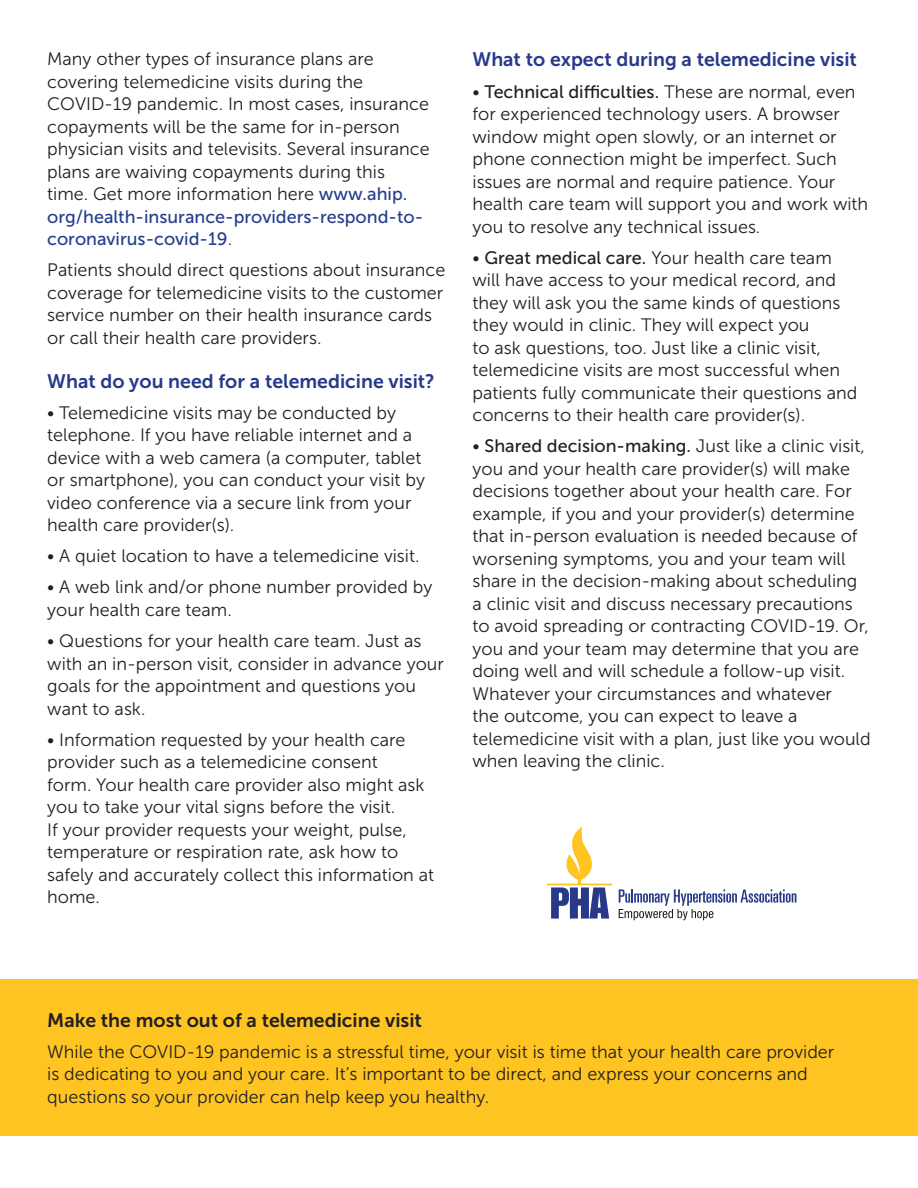
<style>
.page{position:relative;width:918px;height:1188px;background:#fff}
.page>*{position:absolute;margin:0;border:0;box-sizing:border-box;transform-origin:0 0}
.t1{font:19.5px "Museo Sans 700";color:#283989}
.t2{font:19.5px "Museo Sans 700";color:#231f20}
.t3{font:18px/22.5px "Museo Sans 300";color:#231f20}
.s1{font-family:"Museo Sans 500";color:#253f8e}
.s2{font-family:"Museo Sans 500"}
</style>
<div class="page">
<div style="left:0;top:979px;width:918px;height:157px;background:#fec422"></div>
<svg style="left:619px;top:889px;width:177px;height:31px"></svg>
<svg style="left:547px;top:827px;width:65px;height:92px"></svg>
<p class="t3" style="left:47px;top:48px;width:384px">Many other types of insurance plans are covering telemedicine visits during the COVID-19 pandemic. In most cases, insurance copayments will be the same for in-person physician visits and televisits. Several insurance plans are waiving copayments during this time. Get more information here <span class="s1">www.ahip. org/health-insurance-providers-respond-to&shy;coronavirus-covid-19</span>.</p>
<p class="t3" style="left:47px;top:259px;width:400px">Patients should direct questions about insurance coverage for telemedicine visits to the customer service number on their health insurance cards or call their health care providers.</p>
<p class="t1" style="left:47px;top:370px;width:389px">What do you need for a telemedicine visit?</p>
<p class="t3" style="left:47px;top:401px;width:379px">• Telemedicine visits may be conducted by telephone. If you have reliable internet and a device with a web camera (a computer, tablet or smartphone), you can conduct your visit by video conference via a secure link from your health care provider(s).</p>
<p class="t3" style="left:47px;top:545px;width:374px">• A quiet location to have a telemedicine visit.</p>
<p class="t3" style="left:47px;top:576px;width:387px">• A web link and/or phone number provided by your health care team.</p>
<p class="t3" style="left:47px;top:630px;width:398px">• Questions for your health care team. Just as with an in-person visit, consider in advance your goals for the appointment and questions you want to ask.</p>
<p class="t3" style="left:47px;top:728px;width:388px">• Information requested by your health care provider such as a telemedicine consent<br>form. Your health care provider also might ask you to take your vital signs before the visit.<br>If your provider requests your weight, pulse, temperature or respiration rate, ask how to safely and accurately collect this information at home.</p>
<p class="t1" style="left:472px;top:49px;width:386px">What to expect during a telemedicine visit</p>
<p class="t3" style="left:472px;top:80px;width:397px">• <span class="s2">Technical difficulties.</span> These are normal, even for experienced technology users. A browser window might open slowly, or an internet or phone connection might be imperfect. Such issues are normal and require patience. Your health care team will support you and work with you to resolve any technical issues.</p>
<p class="t3" style="left:472px;top:246px;width:386px">• <span class="s2">Great medical care.</span> Your health care team will have access to your medical record, and they will ask you the same kinds of questions they would in clinic. They will expect you<br>to ask questions, too. Just like a clinic visit, telemedicine visits are most successful when patients fully communicate their questions and concerns to their health care provider(s).</p>
<p class="t3" style="left:472px;top:435px;width:400px">• <span class="s2">Shared decision-making.</span> Just like a clinic visit, you and your health care provider(s) will make decisions together about your health care. For example, if you and your provider(s) determine that in-person evaluation is needed because of worsening symptoms, you and your team will share in the decision-making about scheduling a clinic visit and discuss necessary precautions to avoid spreading or contracting COVID-19. Or, you and your team may determine that you are doing well and will schedule a follow-up visit.<br>Whatever your circumstances and whatever<br>the outcome, you can expect to leave a telemedicine visit with a plan, just like you would when leaving the clinic.</p>
<p class="t2" style="left:47px;top:1009px;width:376px">Make the most out of a telemedicine visit</p>
<p class="t3" style="left:47px;top:1041px;width:789px">While the COVID-19 pandemic is a stressful time, your visit is time that your health care provider is dedicating to you and your care. It’s important to be direct, and express your concerns and questions so your provider can help keep you healthy.</p>
</div>
